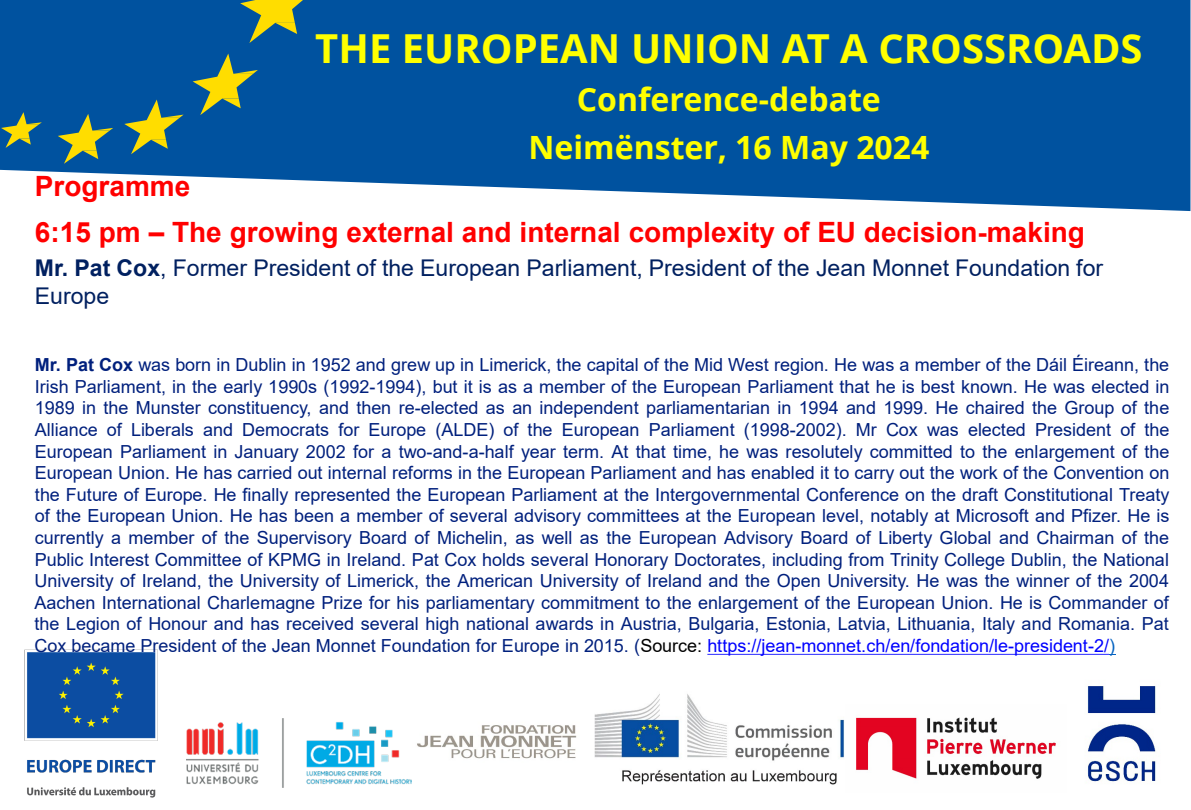
<style>
.page{position:relative;width:1191px;height:810px;background:#fff}
.page>*{position:absolute;margin:0;border:0;box-sizing:border-box;transform-origin:0 0}
.t1{font:700 40px "Open Sans";color:#ff0}
.t2{font:700 32px "Open Sans";color:#ff0}
.t3{font:700 28px "Arial";color:#f00}
.t4{font:23px/27.6px "Arial";color:#002060}
.t5{font:18px/21.6px "Arial";letter-spacing:-.005em;color:#00207d;text-align:justify}
.s1{font-weight:700}
.s2{color:#000}
.s3{color:#00f}
.s4{color:#0563c1}
</style>
<div class="page">
<svg style="left:0;top:0;width:1190px;height:211px;fill:#00529f"></svg>
<svg style="left:124px;top:99px;width:59px;height:55px"></svg>
<svg style="left:192px;top:54px;width:66px;height:61px"></svg>
<svg style="left:240px;top:0;width:63px;height:43px"></svg>
<svg style="left:58px;top:114px;width:55px;height:50px"></svg>
<svg style="left:1px;top:112px;width:41px;height:36px"></svg>
<img style="left:186px;top:718px;width:226px;height:69px">
<img style="left:412px;top:725px;width:172px;height:39px">
<img style="left:1065px;top:666px;width:91px;height:116px">
<img style="left:588px;top:694px;width:256px;height:91px">
<img style="left:844px;top:717px;width:221px;height:62px">
<img style="left:24px;top:649px;width:134px;height:149px">
<svg style="left:707px;top:653px;width:402px;height:1px"></svg>
<p class="t1" style="left:315px;top:20px;width:828px">THE EUROPEAN UNION AT A CROSSROADS</p>
<p class="t2" style="left:576px;top:77px;width:305px">Conference-debate</p>
<p class="t2" style="left:528px;top:125px;width:402px">Neimënster, 16 May 2024</p>
<p class="t3" style="left:35px;top:166px;width:157px">Programme</p>
<p class="t3" style="left:35px;top:212px;width:1051px">6:15 pm – The growing external and internal complexity of EU decision-making</p>
<p class="t4" style="left:35px;top:254px;width:1069px"><span class="s1">Mr. Pat Cox</span>, Former President of the European Parliament, President of the Jean Monnet Foundation for<br>Europe</p>
<p class="t5" style="left:34px;top:354px;width:1136px"><span class="s1">Mr. Pat Cox</span> was born in Dublin in 1952 and grew up in Limerick, the capital of the Mid West region. He was a member of the Dáil Éireann, the Irish Parliament, in the early 1990s (1992-1994), but it is as a member of the European Parliament that he is best known. He was elected in 1989 in the Munster constituency, and then re-elected as an independent parliamentarian in 1994 and 1999. He chaired the Group of the Alliance of Liberals and Democrats for Europe (ALDE) of the European Parliament (1998-2002). Mr Cox was elected President of the European Parliament in January 2002 for a two-and-a-half year term. At that time, he was resolutely committed to the enlargement of the European Union. He has carried out internal reforms in the European Parliament and has enabled it to carry out the work of the Convention on the Future of Europe. He finally represented the European Parliament at the Intergovernmental Conference on the draft Constitutional Treaty of the European Union. He has been a member of several advisory committees at the European level, notably at Microsoft and Pfizer. He is currently a member of the Supervisory Board of Michelin, as well as the European Advisory Board of Liberty Global and Chairman of the Public Interest Committee of KPMG in Ireland. Pat Cox holds several Honorary Doctorates, including from Trinity College Dublin, the National University of Ireland, the University of Limerick, the American University of Ireland and the Open University. He was the winner of the 2004<br>Aachen International Charlemagne Prize for his parliamentary commitment to the enlargement of the European Union. He is Commander of the Legion of Honour and has received several high national awards in Austria, Bulgaria, Estonia, Latvia, Lithuania, Italy and Romania. Pat Cox became President of the Jean Monnet Foundation for Europe in 2015. (<span class="s2">Source:</span> <span class="s3">https://jean-monnet.ch/en/fondation/le-president-2/</span><span class="s4">)</span></p>
</div>
